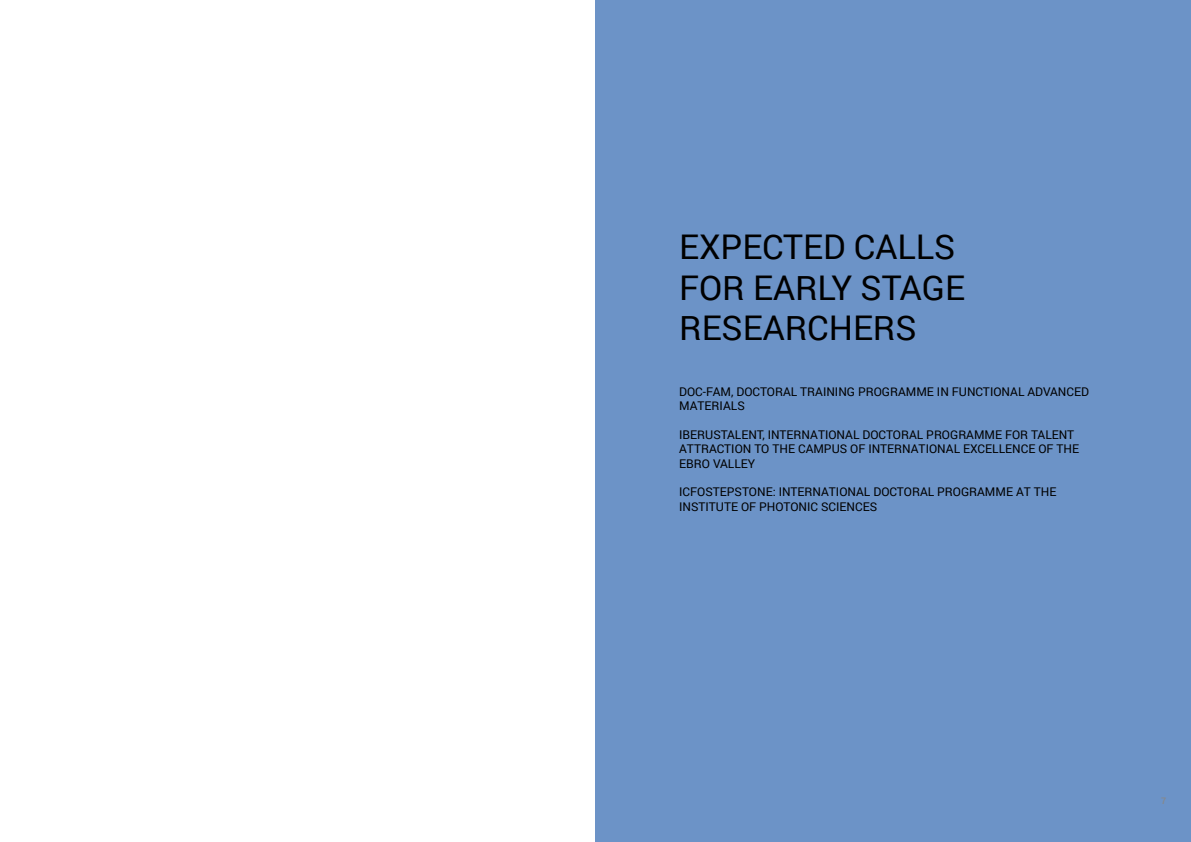
<style>
.page{position:relative;width:1191px;height:842px;background:#fff}
.page>*{position:absolute;margin:0;border:0;box-sizing:border-box;transform-origin:0 0}
.t1{font:34px/40.8px "Roboto";color:#000}
.t2{font:12px/14.4px "Roboto";color:#000}
.t3{font:500 9px "Roboto";color:#86888a}
</style>
<div class="page">
<div style="left:595px;top:0;width:596px;height:842px;background:#6c93c7"></div>
<h1 class="t1" style="left:679px;top:225px;width:287px">EXPECTED CALLS<br>FOR EARLY STAGE<br>RESEARCHERS</h1>
<p class="t2" style="left:679px;top:384px;width:411px">DOC-FAM, DOCTORAL TRAINING PROGRAMME IN FUNCTIONAL ADVANCED<br>MATERIALS</p>
<p class="t2" style="left:679px;top:427px;width:401px">IBERUSTALENT, INTERNATIONAL DOCTORAL PROGRAMME FOR TALENT<br>ATTRACTION TO THE CAMPUS OF INTERNATIONAL EXCELLENCE OF THE<br>EBRO VALLEY</p>
<p class="t2" style="left:679px;top:484px;width:379px">ICFOSTEPSTONE: INTERNATIONAL DOCTORAL PROGRAMME AT THE<br>INSTITUTE OF PHOTONIC SCIENCES</p>
<p class="t3" style="left:1161px;top:795px;width:7px">7</p>
</div>
